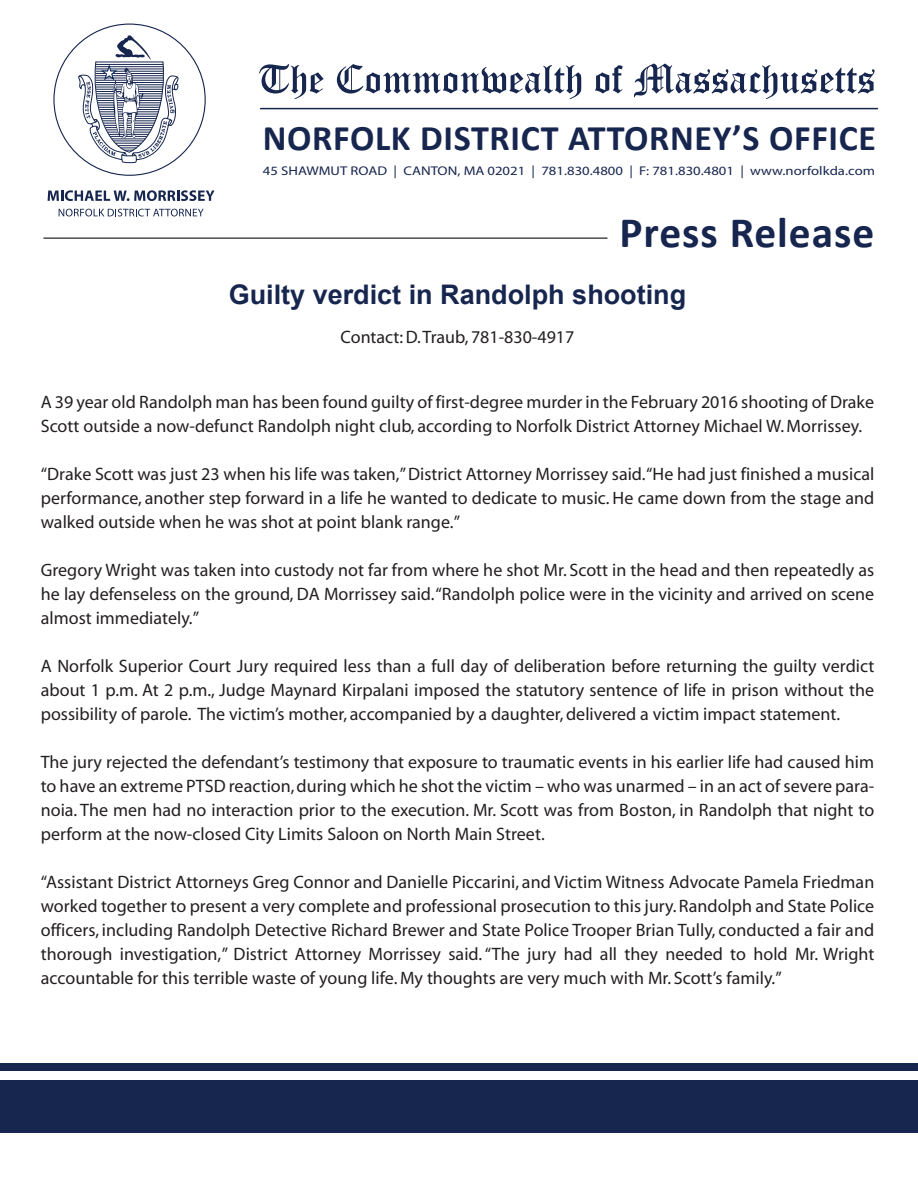
<style>
.page{position:relative;width:918px;height:1188px;background:#fff}
.page>*{position:absolute;margin:0;border:0;box-sizing:border-box;transform-origin:0 0}
.t1{font:700 43.5px "Calibri";letter-spacing:.02em;color:#17264f}
.t2{font:700 36px "Calibri";letter-spacing:.02em;color:#17264f}
.t3{font:700 27px "Arial";color:#17264f}
.t4{font:18px/24px "Myriad";color:#231f20;text-align:justify}
.t5{font:12.6px "Myriad Pro";color:#17264f;scale:1.16 1}
</style>
<div class="page">
<svg style="left:259px;top:64px;width:65px;height:35px"></svg>
<svg style="left:337px;top:64px;width:244px;height:35px"></svg>
<svg style="left:595px;top:65px;width:28px;height:29px"></svg>
<svg style="left:634px;top:63px;width:241px;height:36px"></svg>
<svg style="left:48px;top:190px;width:167px;height:11px"></svg>
<svg style="left:59px;top:209px;width:145px;height:7px"></svg>
<hr style="left:44px;top:237px;width:564px;height:2px;background:#4c4c4c">
<svg style="left:76px;top:35px;width:103px;height:128px"></svg>
<hr style="left:260px;top:108px;width:618px;height:1px;background:#17264f">
<div style="left:0;top:1080px;width:918px;height:53px;background:#17264f"></div>
<div style="left:0;top:1064px;width:918px;height:7px;background:#17264f"></div>
<h2 class="t2" style="left:263px;top:115px;width:615px">NORFOLK DISTRICT ATTORNEY’S OFFICE</h2>
<p class="t5" style="left:263px;top:163px;width:529px">45 SHAWMUT ROAD | CANTON, MA 02021 | 781.830.4800 | F: 781.830.4801 | www.norfolkda.com</p>
<h1 class="t1" style="left:619px;top:205px;width:257px">Press Release</h1>
<h3 class="t3" style="left:229px;top:277px;width:459px">Guilty verdict in Randolph shooting</h3>
<p class="t4" style="left:341px;top:326px;width:235px">Contact: D. Traub, 781-830-4917</p>
<p class="t4" style="left:41px;top:391px;width:835px">A 39 year old Randolph man has been found guilty of first-degree murder in the February 2016 shooting of Drake<br>Scott outside a now-defunct Randolph night club, according to Norfolk District Attorney Michael W. Morrissey.</p>
<p class="t4" style="left:41px;top:463px;width:835px">“Drake Scott was just 23 when his life was taken,” District Attorney Morrissey said. “He had just finished a musical performance, another step forward in a life he wanted to dedicate to music. He came down from the stage and walked outside when he was shot at point blank range.”</p>
<p class="t4" style="left:41px;top:559px;width:835px">Gregory Wright was taken into custody not far from where he shot Mr. Scott in the head and then repeatedly as he lay defenseless on the ground, DA Morrissey said. “Randolph police were in the vicinity and arrived on scene almost immediately.”</p>
<p class="t4" style="left:41px;top:655px;width:835px">A Norfolk Superior Court Jury required less than a full day of deliberation before returning the guilty verdict about 1 p.m. At 2 p.m., Judge Maynard Kirpalani imposed the statutory sentence of life in prison without the possibility of parole. The victim’s mother, accompanied by a daughter, delivered a victim impact statement.</p>
<p class="t4" style="left:41px;top:751px;width:835px">The jury rejected the defendant’s testimony that exposure to traumatic events in his earlier life had caused him to have an extreme PTSD reaction, during which he shot the victim – who was unarmed – in an act of severe para&shy;noia. The men had no interaction prior to the execution. Mr. Scott was from Boston, in Randolph that night to perform at the now-closed City Limits Saloon on North Main Street.</p>
<p class="t4" style="left:41px;top:870px;width:835px">“Assistant District Attorneys Greg Connor and Danielle Piccarini, and Victim Witness Advocate Pamela Friedman worked together to present a very complete and professional prosecution to this jury. Randolph and State Police officers, including Randolph Detective Richard Brewer and State Police Trooper Brian Tully, conducted a fair and thorough investigation,” District Attorney Morrissey said. “The jury had all they needed to hold Mr. Wright accountable for this terrible waste of young life. My thoughts are very much with Mr. Scott’s family.”</p>
</div>
